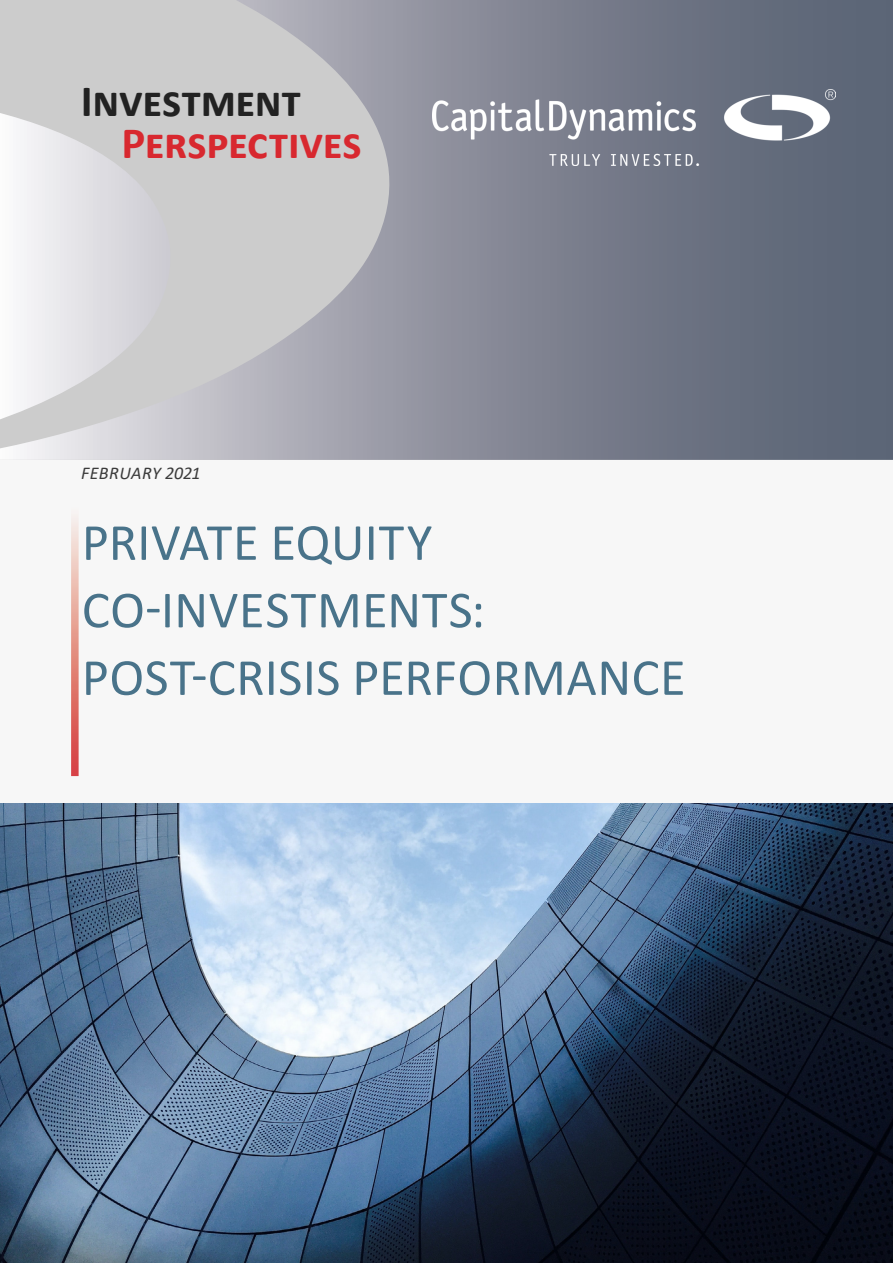
<style>
.page{position:relative;width:893px;height:1263px;background:#fff}
.page>*{position:absolute;margin:0;border:0;box-sizing:border-box;transform-origin:0 0}
.t1{font:52.5px/67.5px "Calibri";letter-spacing:.005em;color:#33647f}
.t2{font:700 45px "Calibri";letter-spacing:-.005em;color:#d8282f}
.t3{font:700 45px "Calibri";letter-spacing:-.005em;color:#222}
.t4{font:italic 18px "Calibri";letter-spacing:.015em;color:#222}
</style>
<div class="page">
<svg style="left:421px;top:0;width:472px;height:459px"></svg>
<svg style="left:0;top:0;width:421px;height:459px;fill:#ccc"></svg>
<img style="left:433px;top:90px;width:402px;height:76px">
<div style="left:0;top:459px;width:893px;height:351px;background:#f7f7f7"></div>
<img style="left:0;top:804px;width:893px;height:459px">
<p class="t3" style="left:81px;top:69px;width:222px">Investment</p>
<p class="t2" style="left:121px;top:111px;width:242px">Perspectives</p>
<p class="t4" style="left:81px;top:460px;width:121px">FEBRUARY 2021</p>
<p class="t1" style="left:82px;top:507px;width:605px">PRIVATE EQUITY<br>CO-INVESTMENTS:<br>POST-CRISIS PERFORMANCE</p>
</div>
